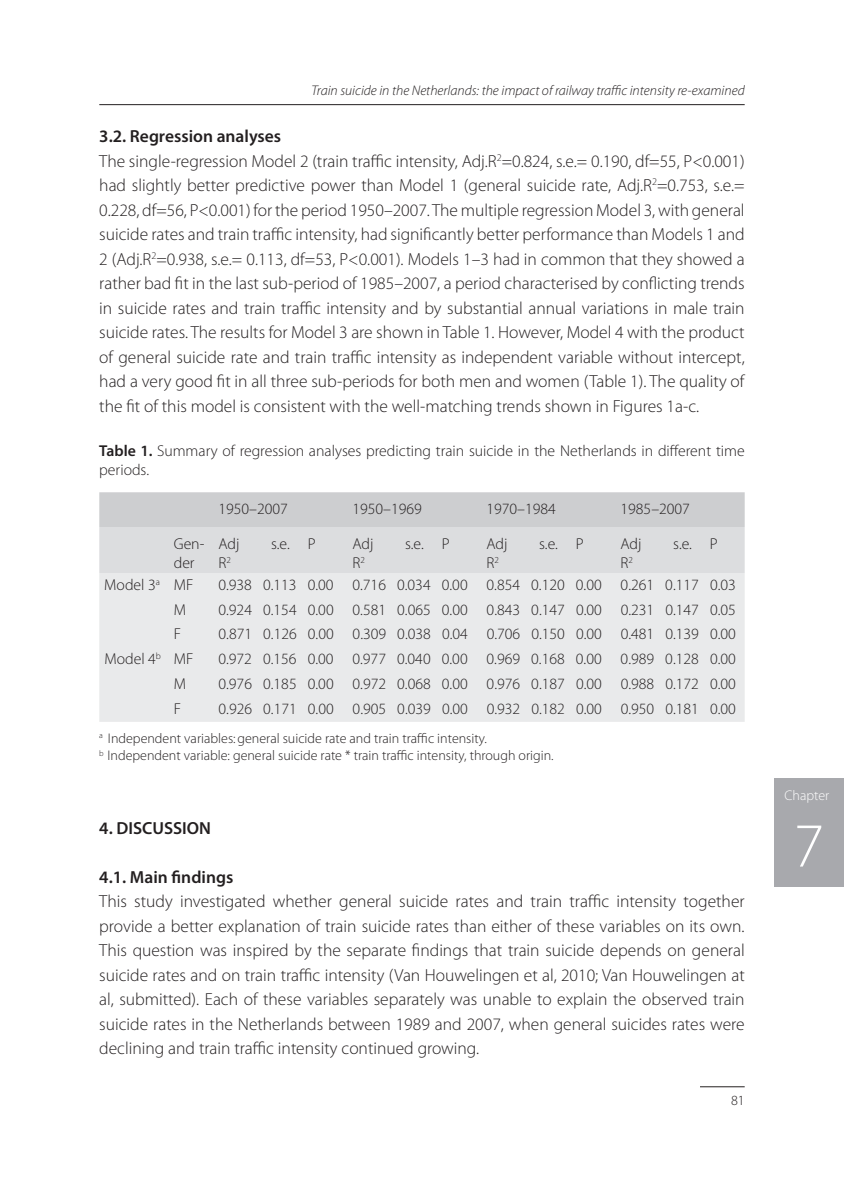
<style>
.page{position:relative;width:844px;height:1191px;background:#fff}
.page>*{position:absolute;margin:0;border:0;box-sizing:border-box;transform-origin:0 0}
.t1{font:300 63px "Myriad Pro";color:#fff}
.t2{font:300 17.5px/24.5px "Myriad Pro";color:#231f20}
.t3{font:600 17.5px "Myriad Pro";color:#231f20}
.t4{font:300 15.75px/19.2px "Myriad Pro";color:#231f20}
.t5{font:300 14px/17.5px "Myriad Pro";color:#231f20}
.t6{font:italic 300 14px "Myriad Pro";color:#231f20}
.t7{font:300 14px "Myriad Pro";color:#fff}
.s1{font-weight:600}
</style>
<div class="page">
<hr style="left:699px;top:1086px;width:45px;height:1px;background:#231f20">
<hr style="left:99px;top:104px;width:645px;height:1px;background:#231f20">
<div style="left:774px;top:778px;width:69px;height:108px;background:#a8a9ad"></div>
<svg style="left:99px;top:492px;width:645px;height:81px;background:#d5d6d8"></svg>
<div style="left:99px;top:573px;width:645px;height:149px;background:#e9eaeb"></div>
<p class="t6" style="left:311px;top:83px;width:434px">Train suicide in the Netherlands: the impact of railway traffic intensity re-examined</p>
<p class="t2" style="left:99px;top:124px;width:646px"><span class="s1">3.2. Regression analyses<br></span>The single-regression Model 2 (train traffic intensity, Adj.R<sup>2</sup>=0.824, s.e.= 0.190, df=55, P&lt;0.001) had slightly better predictive power than Model 1 (general suicide rate, Adj.R<sup>2</sup>=0.753, s.e.= 0.228, df=56, P&lt;0.001) for the period 1950–2007. The multiple regression Model 3, with general suicide rates and train traffic intensity, had significantly better performance than Models 1 and 2 (Adj.R<sup>2</sup>=0.938, s.e.= 0.113, df=53, P&lt;0.001). Models 1–3 had in common that they showed a rather bad fit in the last sub-period of 1985–2007, a period characterised by conflicting trends in suicide rates and train traffic intensity and by substantial annual variations in male train suicide rates. The results for Model 3 are shown in Table 1. However, Model 4 with the product of general suicide rate and train traffic intensity as independent variable without intercept, had a very good fit in all three sub-periods for both men and women (Table 1). The quality of the fit of this model is consistent with the well-matching trends shown in Figures 1a-c.</p>
<p class="t4" style="left:99px;top:441px;width:646px"><span class="s1">Table 1.</span> Summary of regression analyses predicting train suicide in the Netherlands in different time periods.</p>
<p class="t4" style="left:218px;top:499px;width:71px">1950–2007</p>
<p class="t4" style="left:352px;top:499px;width:71px">1950–1969</p>
<p class="t4" style="left:486px;top:499px;width:71px">1970–1984</p>
<p class="t4" style="left:620px;top:499px;width:71px">1985–2007</p>
<p class="t4" style="left:174px;top:534px;width:32px">Gen&shy;der</p>
<p class="t4" style="left:218px;top:534px;width:22px">Adj<br>R<sup>2</sup></p>
<p class="t4" style="left:271px;top:534px;width:46px">s.e. P</p>
<p class="t4" style="left:352px;top:534px;width:22px">Adj<br>R<sup>2</sup></p>
<p class="t4" style="left:405px;top:534px;width:46px">s.e. P</p>
<p class="t4" style="left:486px;top:534px;width:22px">Adj<br>R<sup>2</sup></p>
<p class="t4" style="left:539px;top:534px;width:46px">s.e. P</p>
<p class="t4" style="left:620px;top:534px;width:22px">Adj<br>R<sup>2</sup></p>
<p class="t4" style="left:673px;top:534px;width:46px">s.e. P</p>
<p class="t4" style="left:104px;top:575px;width:90px">Model 3<sup>a</sup> MF</p>
<p class="t4" style="left:218px;top:575px;width:518px">0.938 0.113 0.00 0.716 0.034 0.00 0.854 0.120 0.00 0.261 0.117 0.03</p>
<p class="t4" style="left:174px;top:600px;width:14px">M</p>
<p class="t4" style="left:218px;top:600px;width:518px">0.924 0.154 0.00 0.581 0.065 0.00 0.843 0.147 0.00 0.231 0.147 0.05</p>
<p class="t4" style="left:174px;top:625px;width:9px">F</p>
<p class="t4" style="left:218px;top:625px;width:518px">0.871 0.126 0.00 0.309 0.038 0.04 0.706 0.150 0.00 0.481 0.139 0.00</p>
<p class="t4" style="left:104px;top:649px;width:90px">Model 4<sup>b</sup> MF</p>
<p class="t4" style="left:218px;top:649px;width:518px">0.972 0.156 0.00 0.977 0.040 0.00 0.969 0.168 0.00 0.989 0.128 0.00</p>
<p class="t4" style="left:174px;top:674px;width:14px">M</p>
<p class="t4" style="left:218px;top:674px;width:518px">0.976 0.185 0.00 0.972 0.068 0.00 0.976 0.187 0.00 0.988 0.172 0.00</p>
<p class="t4" style="left:174px;top:699px;width:9px">F</p>
<p class="t4" style="left:218px;top:699px;width:518px">0.926 0.171 0.00 0.905 0.039 0.00 0.932 0.182 0.00 0.950 0.181 0.00</p>
<p class="t5" style="left:99px;top:729px;width:455px"><sup>a</sup> Independent variables:general suicide rate and train traffic intensity.<br><sup>b</sup> Independent variable: general suicide rate * train traffic intensity, through origin.</p>
<p class="t3" style="left:99px;top:817px;width:113px">4. DISCUSSION</p>
<p class="t3" style="left:99px;top:866px;width:135px">4.1. Main findings</p>
<p class="t2" style="left:99px;top:889px;width:646px;text-align:justify">This study investigated whether general suicide rates and train traffic intensity together provide a better explanation of train suicide rates than either of these variables on its own.<br>This question was inspired by the separate findings that train suicide depends on general suicide rates and on train traffic intensity (Van Houwelingen et al, 2010; Van Houwelingen at al, submitted). Each of these variables separately was unable to explain the observed train suicide rates in the Netherlands between 1989 and 2007, when general suicides rates were declining and train traffic intensity continued growing.</p>
<p class="t5" style="left:730px;top:1092px;width:15px">81</p>
<p class="t7" style="left:784px;top:787px;width:46px">Chapter</p>
<h1 class="t1" style="left:793px;top:811px;width:32px">7</h1>
</div>
